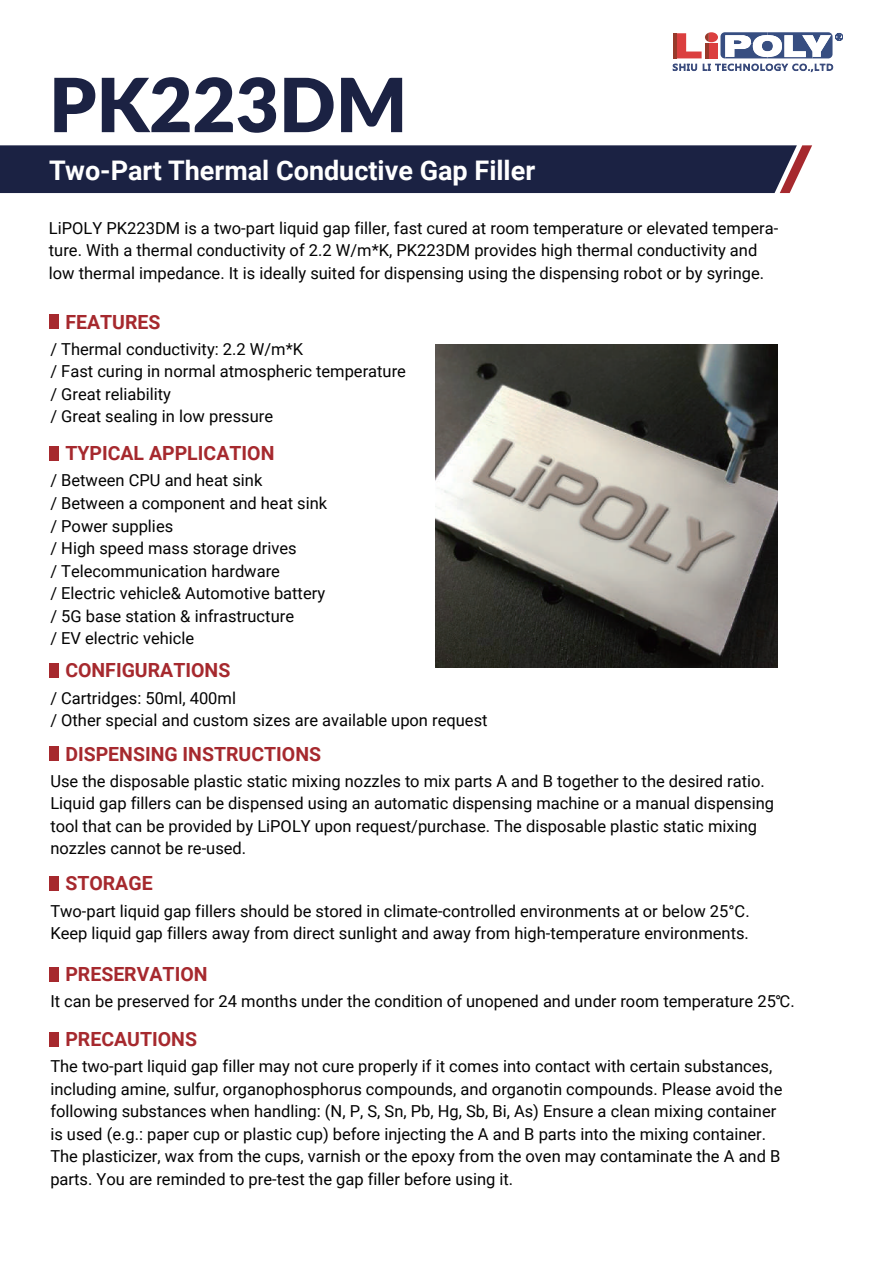
<style>
.page{position:relative;width:893px;height:1263px;background:#fff}
.page>*{position:absolute;margin:0;border:0;box-sizing:border-box;transform-origin:0 0}
.t1{font:900 74.55px "Lato";color:#1b2243}
.t2{font:700 27px "Roboto";color:#fff}
.t3{font:700 19.5px "Roboto";color:#a6292e}
.t4{font:16.5px/22.5px "Roboto";color:#030303}
</style>
<div class="page">
<img style="left:435px;top:345px;width:343px;height:322px">
<div style="left:49px;top:315px;width:10px;height:14px;background:#a6292e"></div>
<div style="left:49px;top:446px;width:10px;height:14px;background:#a6292e"></div>
<div style="left:49px;top:663px;width:10px;height:14px;background:#a6292e"></div>
<div style="left:49px;top:746px;width:10px;height:15px;background:#a6292e"></div>
<div style="left:49px;top:876px;width:10px;height:14px;background:#a6292e"></div>
<div style="left:49px;top:967px;width:10px;height:14px;background:#a6292e"></div>
<div style="left:49px;top:1032px;width:10px;height:14px;background:#a6292e"></div>
<div style="left:0;top:145px;width:812px;height:48px;background:#1b2243"></div>
<svg style="left:677px;top:32px;width:166px;height:26px"></svg>
<hr style="left:673px;top:33px;width:4px;height:25px;background:#983a2b">
<svg style="left:672px;top:64px;width:25px;height:7px"></svg>
<svg style="left:703px;top:64px;width:130px;height:8px"></svg>
<h1 class="t1" style="left:49px;top:49px;width:360px">PK223DM</h1>
<h2 class="t2" style="left:49px;top:152px;width:488px">Two-Part Thermal Conductive Gap Filler</h2>
<p class="t4" style="left:49px;top:216px;width:731px">LiPOLY PK223DM is a two-part liquid gap filler, fast cured at room temperature or elevated tempera&shy;ture. With a thermal conductivity of 2.2 W/m*K, PK223DM provides high thermal conductivity and low thermal impedance. It is ideally suited for dispensing using the dispensing robot or by syringe.</p>
<p class="t3" style="left:65px;top:308px;width:97px">FEATURES</p>
<p class="t4" style="left:50px;top:337px;width:357px">/ Thermal conductivity: 2.2 W/m*K<br>/ Fast curing in normal atmospheric temperature / Great reliability<br>/ Great sealing in low pressure</p>
<p class="t3" style="left:65px;top:440px;width:211px">TYPICAL APPLICATION</p>
<p class="t4" style="left:50px;top:469px;width:278px">/ Between CPU and heat sink<br>/ Between a component and heat sink / Power supplies<br>/ High speed mass storage drives<br>/ Telecommunication hardware<br>/ Electric vehicle&amp; Automotive battery / 5G base station &amp; infrastructure<br>/ EV electric vehicle</p>
<p class="t3" style="left:65px;top:657px;width:167px">CONFIGURATIONS</p>
<p class="t4" style="left:50px;top:686px;width:439px">/ Cartridges: 50ml, 400ml<br>/ Other special and custom sizes are available upon request</p>
<p class="t3" style="left:65px;top:740px;width:257px">DISPENSING INSTRUCTIONS</p>
<p class="t4" style="left:50px;top:769px;width:725px">Use the disposable plastic static mixing nozzles to mix parts A and B together to the desired ratio.<br>Liquid gap fillers can be dispensed using an automatic dispensing machine or a manual dispensing tool that can be provided by LiPOLY upon request/purchase. The disposable plastic static mixing nozzles cannot be re-used.</p>
<p class="t3" style="left:65px;top:870px;width:89px">STORAGE</p>
<p class="t4" style="left:50px;top:899px;width:701px">Two-part liquid gap fillers should be stored in climate-controlled environments at or below 25°C.<br>Keep liquid gap fillers away from direct sunlight and away from high-temperature environments.</p>
<p class="t3" style="left:65px;top:961px;width:144px">PRESERVATION</p>
<p class="t4" style="left:50px;top:990px;width:746px">It can be preserved for 24 months under the condition of unopened and under room temperature 25℃.</p>
<p class="t3" style="left:65px;top:1026px;width:133px">PRECAUTIONS</p>
<p class="t4" style="left:50px;top:1055px;width:733px">The two-part liquid gap filler may not cure properly if it comes into contact with certain substances, including amine, sulfur, organophosphorus compounds, and organotin compounds. Please avoid the following substances when handling: (N, P, S, Sn, Pb, Hg, Sb, Bi, As) Ensure a clean mixing container is used (e.g.: paper cup or plastic cup) before injecting the A and B parts into the mixing container.<br>The plasticizer, wax from the cups, varnish or the epoxy from the oven may contaminate the A and B parts. You are reminded to pre-test the gap filler before using it.</p>
</div>
